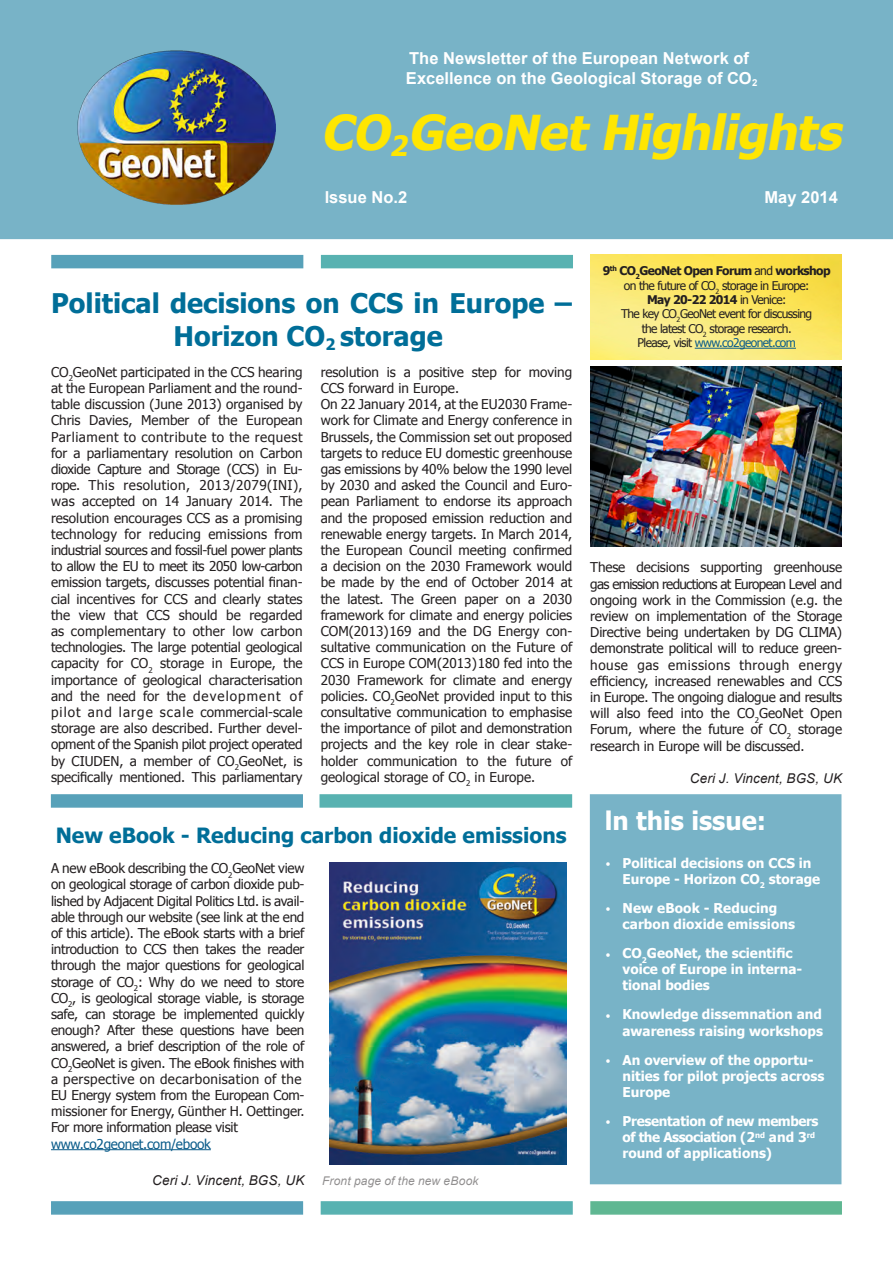
<style>
.page{position:relative;width:893px;height:1263px;background:#fff}
.page>*{position:absolute;margin:0;border:0;box-sizing:border-box;transform-origin:0 0}
.t1{font:italic 700 48px "Tahoma";color:#ffe601}
.t2{font:italic 700 28.05px "Tahoma";color:#ffe601}
.napis_pod_sliko{font:700 27px/32.4px "Tahoma";color:#006e98;text-align:center}
.t3{font:700 25.5px "Tahoma";color:#fff}
.t4{font:700 21px "Tahoma";color:#006e98}
.t5{font:700 16.5px "Arial";letter-spacing:.005em;color:#fff}
.glavni_tekst-_revija{font:13.5px/16.2px "Tahoma";color:#231f20;text-align:justify}
.t6{font:700 13.5px/16.2px "Tahoma";color:#fff}
.t7{font:700 13.5px/16.2px "Tahoma";letter-spacing:-.02em;color:#fff}
.napis_pod_sliko-2{font:italic 13.5px "Arial";letter-spacing:.01em;color:#231f20}
.glavni_tekst-_revija-2{font:13.5px "Tahoma";letter-spacing:-.02em;color:#231f20}
.t8{font:13.5px "Tahoma";letter-spacing:-.02em;color:#0b5c8a}
.t9{font:13.5px "Minion Pro";color:#fff}
.t10{font:12px/14.4px "Tahoma";letter-spacing:-.05em;color:#231f20;text-align:center}
.t11{font:700 12px "Tahoma";letter-spacing:-.05em;color:#231f20}
.t12{font:italic 12px "Arial";letter-spacing:.01em;color:#231f20}
.s1{font-weight:400}
.s2{color:#0b5c8a}
</style>
<div class="page">
<img style="left:590px;top:255px;width:252px;height:105px">
<div style="left:0;top:0;width:893px;height:239px;background:#78b3c7"></div>
<img style="left:78px;top:50px;width:197px;height:155px">
<hr style="left:695px;top:348px;width:101px;height:1px;background:#0b5c8a">
<hr style="left:51px;top:1149px;width:160px;height:1px;background:#0b5c8a">
<div style="left:51px;top:1201px;width:252px;height:14px;background:#57a1b9;border:2px solid #57a1b9"></div>
<div style="left:321px;top:1201px;width:252px;height:14px;background:#58b2b1;border:2px solid #58b2b1"></div>
<div style="left:590px;top:1201px;width:252px;height:14px;background:#5fb792;border:2px solid #5fb792"></div>
<div style="left:321px;top:255px;width:252px;height:13px;background:#58b2b1"></div>
<div style="left:51px;top:255px;width:252px;height:13px;background:#57a1b9"></div>
<img style="left:329px;top:862px;width:237px;height:302px">
<div style="left:319px;top:794px;width:253px;height:14px;background:#58b2b1;border:2px solid #58b2b1"></div>
<div style="left:51px;top:794px;width:252px;height:14px;background:#57a1b9;border:2px solid #57a1b9"></div>
<div style="left:590px;top:794px;width:251px;height:390px;background:#78b3c7"></div>
<img style="left:590px;top:366px;width:252px;height:180px">
<p class="t5" style="left:409px;top:47px;width:341px">The Newsletter of the European Network of</p>
<p class="t5" style="left:406px;top:67px;width:353px">Excellence on the Geological Storage of CO<sub>2</sub></p>
<p class="t1" style="left:321px;top:99px;width:534px">CO GeoNetHighlights</p>
<p class="t2" style="left:389px;top:126px;width:27px">2</p>
<p class="t5" style="left:325px;top:186px;width:84px">lssue No.2</p>
<p class="t5" style="left:765px;top:186px;width:75px">May 2014</p>
<p class="napis_pod_sliko" style="left:51px;top:289px;width:522px">Political decisions on CCS in Europe –<br>Horizon CO<sub>2</sub> storage</p>
<p class="glavni_tekst-_revija" style="left:51px;top:364px;width:253px">CO<sub>2</sub>GeoNet participated in the CCS hearing at the European Parliament and the round&shy;table discussion (June 2013) organised by Chris Davies, Member of the European Parliament to contribute to the request</p>
<p class="glavni_tekst-_revija" style="left:51px;top:445px;width:253px">for a parliamentary resolution on Carbon dioxide Capture and Storage (CCS) in Eu&shy;rope. This resolution, 2013/2079(INI), was accepted on 14 January 2014. The resolution encourages CCS as a promising technology for reducing emissions from industrial sources and fossil-fuel power plants</p>
<p class="glavni_tekst-_revija" style="left:51px;top:559px;width:253px">to allow the EU to meet its 2050 low-carbon emission targets, discusses potential finan&shy;cial incentives for CCS and clearly states the view that CCS should be regarded as complementary to other low carbon technologies. The large potential geological capacity for CO<sub>2</sub> storage in Europe, the importance of geological characterisation and the need for the development of pilot and large scale commercial-scale storage are also described. Further devel&shy;opment of the Spanish pilot project operated by CIUDEN, a member of CO<sub>2</sub>GeoNet, is specifically mentioned. This parliamentary</p>
<p class="glavni_tekst-_revija" style="left:321px;top:364px;width:253px">resolution is a positive step for moving<br>CCS forward in Europe.</p>
<p class="glavni_tekst-_revija" style="left:321px;top:397px;width:253px">On 22 January 2014, at the EU2030 Frame&shy;work for Climate and Energy conference in Brussels, the Commission set out proposed targets to reduce EU domestic greenhouse gas emissions by 40% below the 1990 level by 2030 and asked the Council and Euro&shy;pean Parliament to endorse its approach and the proposed emission reduction and renewable energy targets. In March 2014, the European Council meeting confirmed a decision on the 2030 Framework would be made by the end of October 2014 at the latest. The Green paper on a 2030 framework for climate and energy policies COM(2013)169 and the DG Energy con&shy;sultative communication on the Future of CCS in Europe COM(2013)180 fed into the 2030 Framework for climate and energy policies. CO<sub>2</sub>GeoNet provided input to this consultative communication to emphasise the importance of pilot and demonstration projects and the key role in clear stake&shy;holder communication to the future of geological storage of CO<sub>2</sub> in Europe.</p>
<p class="t4" style="left:56px;top:821px;width:512px">New eBook - Reducing carbon dioxide emissions</p>
<p class="glavni_tekst-_revija" style="left:51px;top:861px;width:255px">A new eBook describing the CO<sub>2</sub>GeoNet view on geological storage of carbon dioxide pub&shy;lished by Adjacent Digital Politics Ltd. is avail&shy;able through our website (see link at the end of this article). The eBook starts with a brief introduction to CCS then takes the reader through the major questions for geological storage of CO<sub>2</sub>: Why do we need to store CO<sub>2</sub>, is geological storage viable, is storage safe, can storage be implemented quickly enough? After these questions have been answered, a brief description of the role of CO<sub>2</sub>GeoNet is given. The eBook finishes with a perspective on decarbonisation of the</p>
<p class="glavni_tekst-_revija" style="left:51px;top:1088px;width:255px">EU Energy system from the European Com&shy;missioner for Energy, Günther H. Oettinger.</p>
<p class="glavni_tekst-_revija-2" style="left:51px;top:1118px;width:188px">For more information please visit</p>
<p class="t8" style="left:51px;top:1134px;width:161px">www.co2geonet.com/ebook</p>
<p class="napis_pod_sliko-2" style="left:152px;top:1172px;width:154px">Ceri J. Vincent, BGS, UK</p>
<p class="t12" style="left:322px;top:1173px;width:158px">Front page of the new eBook</p>
<p class="t11" style="left:603px;top:262px;width:229px">9<sup>th</sup> CO<sub>2</sub>GeoNet Open Forum <span class="s1">and</span> workshop</p>
<p class="t10" style="left:624px;top:279px;width:187px">on the future of CO<sub>2</sub> storage in Europe:</p>
<p class="t11" style="left:647px;top:291px;width:141px">May 20-22 2014 <span class="s1">in Venice:</span></p>
<p class="t10" style="left:621px;top:307px;width:193px">The key CO<sub>2</sub>GeoNet event for discussing</p>
<p class="t10" style="left:637px;top:322px;width:160px">the latest CO<sub>2</sub> storage research.<br>Please, visit <span class="s2">www.co2geonet.com</span></p>
<p class="glavni_tekst-_revija" style="left:590px;top:560px;width:253px">These decisions supporting greenhouse gas emission reductions at European Level and ongoing work in the Commission (e.g. the review on implementation of the Storage Directive being undertaken by DG CLIMA) demonstrate political will to reduce green&shy;house gas emissions through energy efficiency, increased renewables and CCS in Europe. The ongoing dialogue and results will also feed into the CO<sub>2</sub>GeoNet Open Forum, where the future of CO<sub>2</sub> storage research in Europe will be discussed.</p>
<p class="napis_pod_sliko-2" style="left:690px;top:769px;width:154px">Ceri J. Vincent, BGS, UK</p>
<p class="t3" style="left:605px;top:802px;width:163px">ln this issue:</p>
<p class="t6" style="left:622px;top:855px;width:199px">Political decisions on CCS in<br>Europe - Horizon CO<sub>2</sub> storage</p>
<p class="t6" style="left:622px;top:900px;width:174px">New eBook - Reducing carbon dioxide emissions</p>
<p class="t6" style="left:622px;top:945px;width:181px">CO<sub>2</sub>GeoNet, the scientific voice of Europe in interna&shy;tional bodies</p>
<p class="t6" style="left:622px;top:1007px;width:202px">Knowledge dissemnation and awareness raising workshops</p>
<p class="t6" style="left:622px;top:1052px;width:203px">An overview of the opportu&shy;nities for pilot projects across<br>Europe</p>
<p class="t7" style="left:622px;top:1113px;width:198px">Presentation of new members of the Association (2<sup>nd</sup> and 3<sup>rd </sup>round of applications)</p>
<p class="t9" style="left:605px;top:854px;width:7px">•</p>
<p class="t9" style="left:605px;top:899px;width:7px">•</p>
<p class="t9" style="left:605px;top:944px;width:7px">•</p>
<p class="t9" style="left:605px;top:1005px;width:7px">•</p>
<p class="t9" style="left:605px;top:1051px;width:7px">•</p>
<p class="t9" style="left:605px;top:1112px;width:7px">•</p>
</div>
